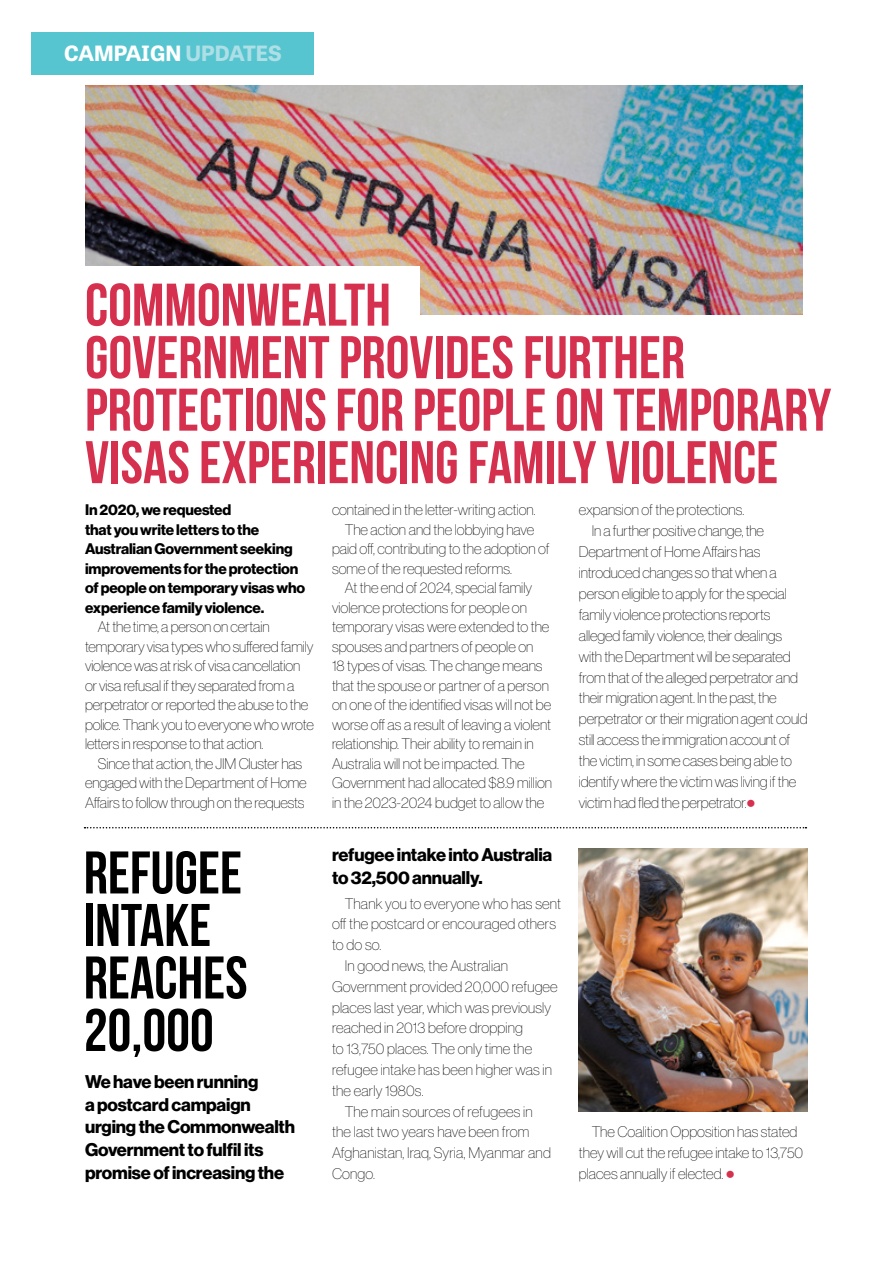
<style>
.page{position:relative;width:893px;height:1263px;background:#fff}
.page>*{position:absolute;margin:0;border:0;box-sizing:border-box;transform-origin:0 0}
.Heading_2{font:700 60px/52.5px "Bebas Neue";color:#d5314f}
.Heading_2-2{font:700 60px/52.5px "Bebas Neue";color:#000}
.t1{font:700 21px "Tablet Gothic Wide";color:#fff}
.Lede{font:18px/22.8px "N Haas Grotesk DS Pro 75 Bd";letter-spacing:-.01em;color:#000}
.Body{font:15px/19.5px "N Haas Grotesk DS Pro 25 Th";letter-spacing:-.01em;color:#000}
.Body-2{font:15px/20.9px "N Haas Grotesk DS Pro 25 Th";letter-spacing:.01em;color:#000}
.Lede-2{font:15px/19.5px "N Haas Grotesk DS Pro 75 Bd";letter-spacing:-.01em;color:#000}
.s1{color:#aedfe6}
.s2{font-family:"N Haas Grotesk DS Pro 75 Bd";font-size:24px;color:#d5314f}
</style>
<div class="page">
<div style="left:32px;top:32px;width:282px;height:42px;background:#56c5d0"></div>
<img style="left:85px;top:85px;width:336px;height:181px">
<svg style="left:85px;top:827px;width:721px;height:1px"></svg>
<img style="left:579px;top:848px;width:229px;height:264px">
<img style="left:421px;top:85px;width:382px;height:230px">
<p class="t1" style="left:64px;top:38px;width:219px">CAMPAIGN <span class="s1">UPDATES</span></p>
<p class="Heading_2" style="left:85px;top:278px;width:748px">COMMONWEALTH<br>GOVERNMENT PROVIDES FURTHER<br>PROTECTIONS FOR PEOPLE ON TEMPORARY<br>VISAS EXPERIENCING FAMILY VIOLENCE</p>
<p class="Lede-2" style="left:85px;top:501px;width:222px">In 2020, we requested<br>that you write letters to the<br>Australian Government seeking improvements for the protection of people on temporary visas who experience family violence.</p>
<p class="Body" style="left:85px;top:617px;width:230px;text-indent:13px">At the time, a person on certain temporary visa types who suffered family violence was at risk of visa cancellation or visa refusal if they separated from a perpetrator or reported the abuse to the police. Thank you to everyone who wrote letters in response to that action.</p>
<p class="Body" style="left:85px;top:754px;width:223px;text-align:center">Since that action, the JIM Cluster has engaged with the Department of Home<br>Affairs to follow through on the requests</p>
<p class="Body" style="left:579px;top:500px;width:167px">expansion of the protections.</p>
<p class="Body" style="left:579px;top:521px;width:230px;line-height:20.9px;text-indent:13px">In a further positive change, the Department of Home Affairs has introduced changes so that when a person eligible to apply for the special family violence protections reports alleged family violence, their dealings with the Department will be separated from that of the alleged perpetrator and their migration agent. In the past, the perpetrator or their migration agent could still access the immigration account of the victim, in some cases being able to identify where the victim was living if the victim had fled the perpetrator.<span class="s2">•</span></p>
<p class="Body" style="left:332px;top:500px;width:205px">contained in the letter-writing action.</p>
<p class="Body" style="left:332px;top:520px;width:219px;text-indent:13px">The action and the lobbying have paid off, contributing to the adoption of some of the requested reforms.</p>
<p class="Body" style="left:332px;top:578px;width:222px;text-indent:13px">At the end of 2024, special family violence protections for people on temporary visas were extended to the spouses and partners of people on<br>18 types of visas. The change means that the spouse or partner of a person on one of the identified visas will not be worse off as a result of leaving a violent relationship. Their ability to remain in Australia will not be impacted. The Government had allocated $8.9 million in the 2023-2024 budget to allow the</p>
<p class="Heading_2-2" style="left:84px;top:846px;width:165px">REFUGEE<br>INTAKE<br>REACHES<br>20,000</p>
<p class="Lede" style="left:85px;top:1070px;width:211px">We have been running<br>a postcard campaign urging the Commonwealth<br>Government to fulfil its promise of increasing the</p>
<p class="Lede" style="left:332px;top:844px;width:222px;line-height:22.4px">refugee intake into Australia to 32,500 annually.</p>
<p class="Body-2" style="left:332px;top:893px;width:230px;text-indent:13px">Thank you to everyone who has sent off the postcard or encouraged others to do so.</p>
<p class="Body-2" style="left:332px;top:955px;width:227px;text-indent:13px">In good news, the Australian<br>Government provided 20,000 refugee places last year, which was previously reached in 2013 before dropping<br>to 13,750 places. The only time the refugee intake has been higher was in the early 1980s.</p>
<p class="Body-2" style="left:332px;top:1101px;width:220px;text-indent:13px">The main sources of refugees in the last two years have been from<br>Afghanistan, Iraq, Syria, Myanmar and<br>Congo.</p>
<p class="Body" style="left:579px;top:1121px;width:226px;line-height:21.1px;text-indent:13px">The Coalition Opposition has stated they will cut the refugee intake to 13,750 places annually if elected. <span class="s2">•</span></p>
</div>
